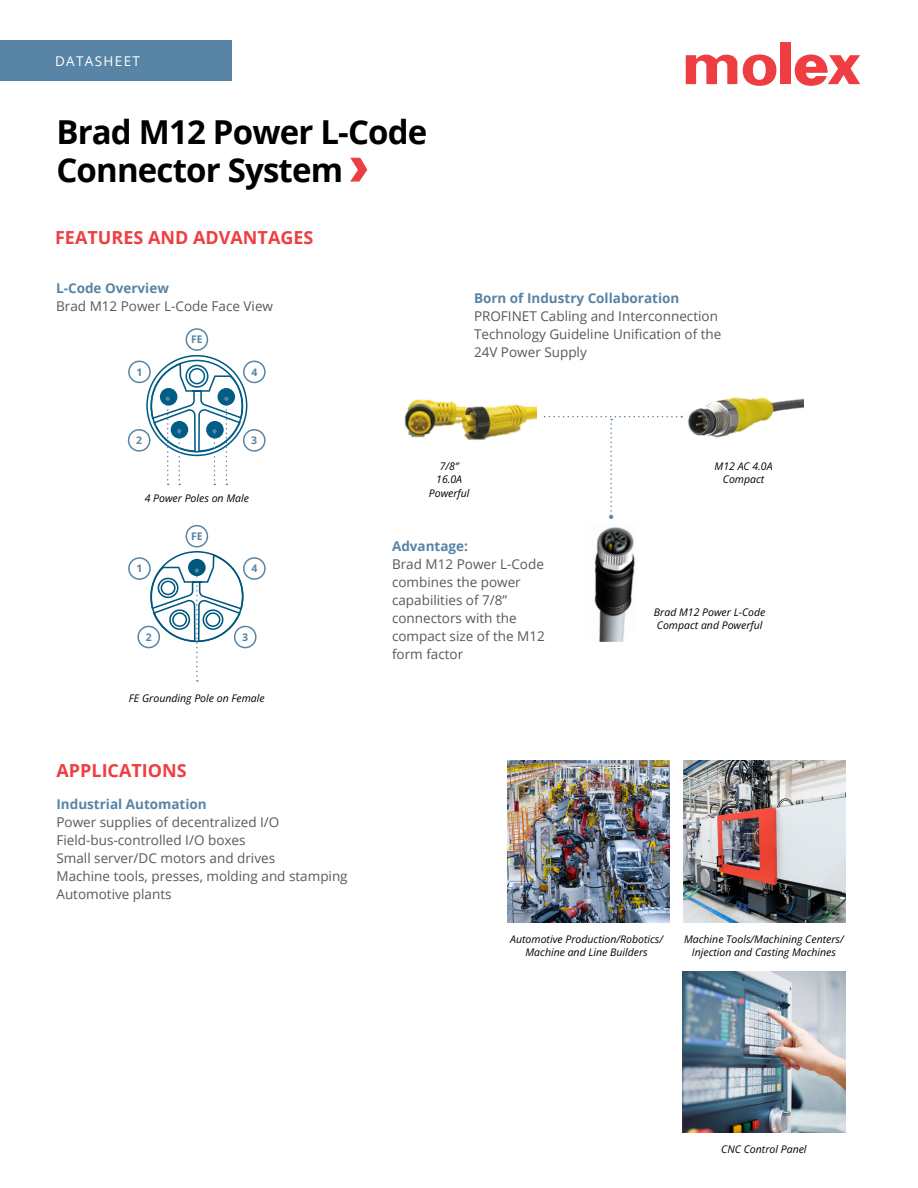
<style>
.page{position:relative;width:918px;height:1188px;background:#fff}
.page>*{position:absolute;margin:0;border:0;box-sizing:border-box;transform-origin:0 0}
.t1{font:700 33px/37.5px "Open Sans";letter-spacing:-.025em;color:#000}
.t2{font:700 18px "Open Sans";color:#ef3e42}
.t3{font:13.5px/18px "Open Sans";color:#58595b}
.t4{font:700 13.5px "Open Sans";color:#5884a5}
.t5{font:13.5px "Open Sans";letter-spacing:.1em;color:#fff}
.t6{font:italic 10.5px/13.5px "Open Sans";color:#000;text-align:center}
.t7{font:700 10.5px "Open Sans";color:#5884a5}
</style>
<div class="page">
<div style="left:0;top:40px;width:231px;height:41px;background:#5884a5"></div>
<div style="left:780px;top:43px;width:10px;height:41px;background:#ef3e42"></div>
<svg style="left:743px;top:55px;width:33px;height:31px"></svg>
<svg style="left:686px;top:54px;width:51px;height:30px"></svg>
<svg style="left:795px;top:55px;width:65px;height:31px"></svg>
<svg style="left:350px;top:158px;width:17px;height:24px"></svg>
<img style="left:508px;top:761px;width:161px;height:162px">
<img style="left:404px;top:399px;width:132px;height:41px">
<img style="left:594px;top:527px;width:41px;height:115px">
<img style="left:684px;top:761px;width:162px;height:161px">
<img style="left:688px;top:397px;width:115px;height:41px">
<svg style="left:145px;top:551px;width:100px;height:131px"></svg>
<svg style="left:146px;top:355px;width:102px;height:130px"></svg>
<svg style="left:544px;top:416px;width:138px;height:103px"></svg>
<div style="left:186px;top:328px;width:22px;height:23px;border:2px solid #5884a5;border-radius:50%"></div>
<div style="left:186px;top:525px;width:22px;height:23px;border:2px solid #5884a5;border-radius:50%"></div>
<div style="left:128px;top:361px;width:23px;height:22px;border:2px solid #5884a5;border-radius:50%"></div>
<div style="left:128px;top:557px;width:23px;height:23px;border:2px solid #5884a5;border-radius:50%"></div>
<div style="left:128px;top:429px;width:22px;height:23px;border:2px solid #5884a5;border-radius:50%"></div>
<div style="left:137px;top:626px;width:23px;height:22px;border:2px solid #5884a5;border-radius:50%"></div>
<div style="left:243px;top:429px;width:23px;height:23px;border:2px solid #5884a5;border-radius:50%"></div>
<div style="left:234px;top:626px;width:23px;height:22px;border:2px solid #5884a5;border-radius:50%"></div>
<div style="left:243px;top:361px;width:23px;height:22px;border:2px solid #5884a5;border-radius:50%"></div>
<div style="left:243px;top:557px;width:23px;height:23px;border:2px solid #5884a5;border-radius:50%"></div>
<img style="left:682px;top:971px;width:164px;height:162px">
<p class="t5" style="left:55px;top:52px;width:87px">DATASHEET</p>
<h1 class="t1" style="left:56px;top:113px;width:373px">Brad M12 Power L-Code<br>Connector System</h1>
<h2 class="t2" style="left:55px;top:225px;width:260px">FEATURES AND ADVANTAGES</h2>
<p class="t4" style="left:56px;top:278px;width:114px">L-Code Overview</p>
<p class="t3" style="left:56px;top:297px;width:218px">Brad M12 Power L-Code Face View</p>
<p class="t7" style="left:191px;top:332px;width:13px">FE</p>
<p class="t7" style="left:136px;top:365px;width:7px">1</p>
<p class="t7" style="left:136px;top:433px;width:7px">2</p>
<p class="t7" style="left:251px;top:365px;width:7px">4</p>
<p class="t7" style="left:251px;top:433px;width:7px">3</p>
<p class="t4" style="left:474px;top:289px;width:207px">Born of Industry Collaboration</p>
<p class="t3" style="left:474px;top:307px;width:249px">PROFINET Cabling and Interconnection<br>Technology Guideline Unification of the<br>24V Power Supply</p>
<p class="t6" style="left:145px;top:491px;width:106px">4 Power Poles on Male</p>
<p class="t7" style="left:136px;top:561px;width:7px">1</p>
<p class="t7" style="left:146px;top:630px;width:7px">2</p>
<p class="t7" style="left:191px;top:529px;width:13px">FE</p>
<p class="t7" style="left:251px;top:561px;width:7px">4</p>
<p class="t7" style="left:242px;top:630px;width:7px">3</p>
<p class="t6" style="left:129px;top:691px;width:137px">FE Grounding Pole on Female</p>
<h2 class="t2" style="left:56px;top:758px;width:132px">APPLICATIONS</h2>
<p class="t4" style="left:56px;top:794px;width:152px">Industrial Automation</p>
<p class="t3" style="left:56px;top:813px;width:293px">Power supplies of decentralized I/O Field-bus-controlled I/O boxes<br>Small server/DC motors and drives<br>Machine tools, presses, molding and stamping Automotive plants</p>
<p class="t6" style="left:429px;top:459px;width:42px">7/8”<br>16.0A<br>Powerful</p>
<p class="t4" style="left:392px;top:537px;width:78px">Advantage:</p>
<p class="t3" style="left:392px;top:555px;width:154px">Brad M12 Power L-Code combines the power capabilities of 7/8” connectors with the compact size of the M12 form factor</p>
<p class="t6" style="left:715px;top:459px;width:59px">M12 AC 4.0A<br>Compact</p>
<p class="t6" style="left:654px;top:605px;width:113px;text-align:left">Brad M12 Power L-Code<br>Compact and Powerful</p>
<p class="t6" style="left:510px;top:932px;width:154px">Automotive Production/Robotics/<br>Machine and Line Builders</p>
<p class="t6" style="left:684px;top:932px;width:161px">Machine Tools/Machining Centers/<br>Injection and Casting Machines</p>
<p class="t6" style="left:721px;top:1142px;width:87px">CNC Control Panel</p>
</div>
